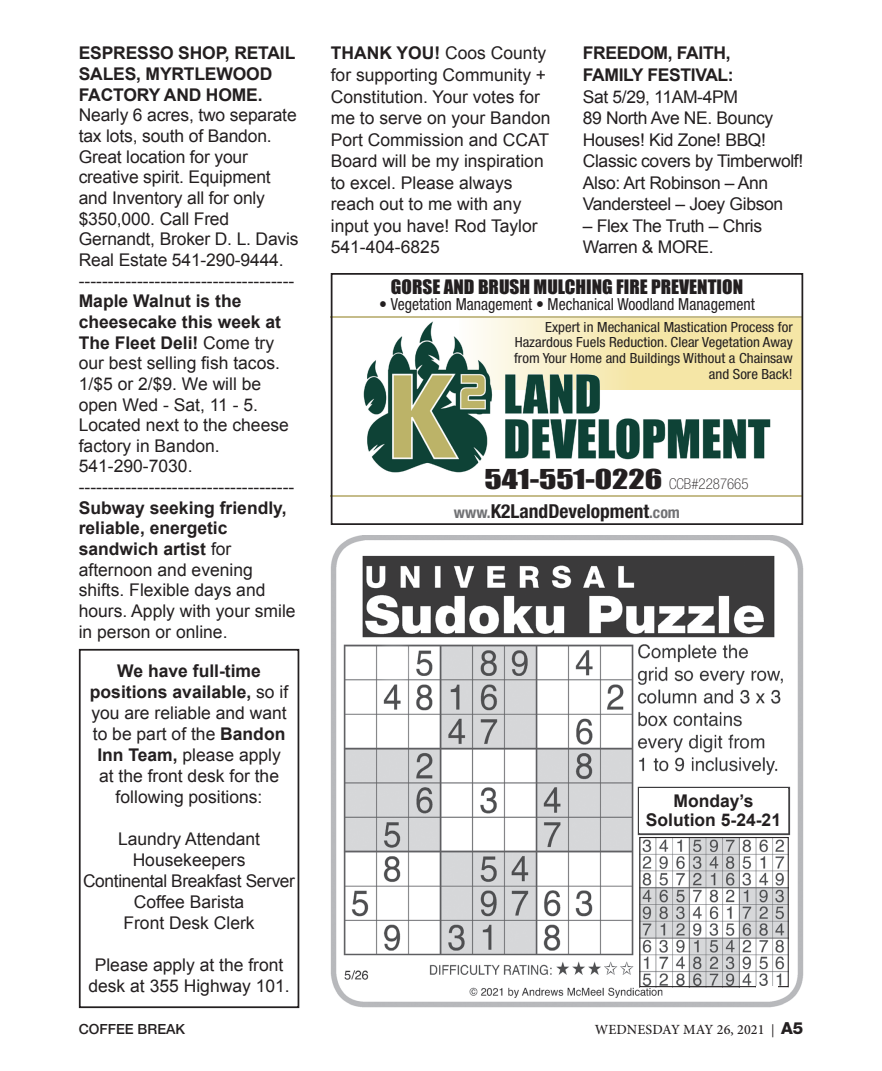
<style>
.page{position:relative;width:882px;height:1071px;background:#fff}
.page>*{position:absolute;margin:0;border:0;box-sizing:border-box;transform-origin:0 0}
.t1{font:25.2px "Impact";color:#231f20;scale:1.29 1}
.t2{font:700 condensed 19.25px "Helvetica Neue LT Std";color:#231f20}
.t3{font:18.2px "Impact";color:#231f20;scale:1.05 1}
.Class_Body{font:17.5px/20.7px "Arial";color:#231f20}
.Class_Body-2{font:17.5px/21.5px "Arial";letter-spacing:-.02em;color:#231f20}
.Coffee_Break_Body_Co{font:17.5px/20.7px "Arial";color:#231f20}
.Class_Body-3{font:700 17.5px/20.7px "Arial";letter-spacing:-.01em;color:#231f20}
.t4{font:condensed 16.62px "Helvetica Neue LT Std";color:#231f20;scale:.95 1}
.t5{font:condensed 14px/15.8px "Helvetica Neue LT Std";color:#231f20;text-align:right;scale:1.07 1}
.t6{font:500 14px "Minion Pro";letter-spacing:.01em;color:#231f20}
.t7{font:500 14px "Helvetica Neue LT Std";color:#231f20}
.s1{font-weight:700}
.s2{font-weight:100}
.s3{font-family:"Helvetica Neue LT Std";font-weight:100;font-stretch:condensed;font-size:14.88px}
.s4{font-size:15.75px;color:#717275}
.s5{font-size:13.12px}
.s6{font-family:"Helvetica Neue LT Std";font-weight:800;font-size:16.62px}
</style>
<div class="page">
<img style="left:331px;top:536px;width:472px;height:472px">
<img style="left:641px;top:839px;width:146px;height:146px">
<div style="left:639px;top:837px;width:150px;height:150px;border:1px solid #231f20"></div>
<div style="left:756px;top:987px;width:21px;height:10px;background:#fff"></div>
<div style="left:639px;top:789px;width:149px;height:44px;background:#fff"></div>
<div style="left:459px;top:316px;width:343px;height:74px;background:#f5e6a6"></div>
<img style="left:363px;top:318px;width:408px;height:155px">
<hr style="left:331px;top:316px;width:472px;height:2px;background:#c5bc8a">
<hr style="left:331px;top:495px;width:472px;height:1px;background:#c5bc8a">
<div style="left:331px;top:273px;width:472px;height:252px;border:2px solid #231f20"></div>
<div style="left:79px;top:649px;width:220px;height:359px;border:2px solid #231f20"></div>
<p class="Class_Body-3" style="left:79px;top:44px;width:218px">ESPRESSO SHOP, RETAIL<br>SALES, MYRTLEWOOD<br>FACTORY AND HOME.</p>
<p class="Class_Body" style="left:79px;top:105px;width:221px">Nearly 6 acres, two separate tax lots, south of Bandon.<br>Great location for your creative spirit. Equipment and Inventory all for only $350,000. Call Fred<br>Gernandt, Broker D. L. Davis<br>Real Estate 541-290-9444.</p>
<p class="Class_Body" style="left:79px;top:270px;width:217px">-------------------------------------</p>
<p class="Class_Body" style="left:79px;top:291px;width:212px"><span class="s1">Maple Walnut is the cheesecake this week at<br>The Fleet Deli!</span> Come try our best selling fish tacos.<br>1/$5 or 2/$9. We will be open Wed - Sat, 11 - 5.<br>Located next to the cheese factory in Bandon.</p>
<p class="Class_Body" style="left:79px;top:456px;width:115px">541-290-7030.</p>
<p class="Class_Body" style="left:79px;top:477px;width:217px">-------------------------------------</p>
<p class="Coffee_Break_Body_Co" style="left:79px;top:497px;width:218px"><span class="s1">Subway seeking friendly, reliable, energetic sandwich artist</span> for afternoon and evening shifts. Flexible days and hours. Apply with your smile in person or online.</p>
<p class="Class_Body" style="left:90px;top:661px;width:200px;text-align:center"><span class="s1">We have full-time positions available,</span> so if you are reliable and want to be part of the <span class="s1">Bandon<br>Inn Team,</span> please apply at the front desk for the following positions:</p>
<p class="Class_Body" style="left:118px;top:829px;width:144px">Laundry Attendant</p>
<p class="Class_Body" style="left:133px;top:850px;width:114px">Housekeepers</p>
<p class="Class_Body-2" style="left:83px;top:871px;width:213px">Continental Breakfast Server</p>
<p class="Class_Body" style="left:134px;top:892px;width:112px">Coffee Barista</p>
<p class="Class_Body" style="left:123px;top:913px;width:133px">Front Desk Clerk</p>
<p class="Class_Body" style="left:88px;top:955px;width:203px;text-align:center">Please apply at the front desk at 355 Highway 101.</p>
<p class="Class_Body" style="left:331px;top:43px;width:221px;line-height:21.5px"><span class="s1">THANK YOU!</span> Coos County for supporting Community +<br>Constitution. Your votes for me to serve on your Bandon<br>Port Commission and CCAT<br>Board will be my inspiration to excel. Please always reach out to me with any input you have! Rod Taylor<br>541-404-6825</p>
<p class="Class_Body-3" style="left:583px;top:44px;width:149px">FREEDOM, FAITH,</p>
<p class="Class_Body-3" style="left:583px;top:65px;width:152px">FAMILY FESTIVAL:</p>
<p class="Class_Body-2" style="left:583px;top:86px;width:157px">Sat 5/29, 11AM-4PM</p>
<p class="Class_Body-2" style="left:583px;top:107px;width:222px">89 North Ave NE. Bouncy<br>Houses! Kid Zone! BBQ!<br>Classic covers by Timberwolf!<br>Also: Art Robinson – Ann<br>Vandersteel – Joey Gibson</p>
<p class="Class_Body-2" style="left:583px;top:215px;width:181px">– Flex The Truth – Chris<br>Warren &amp; MORE.</p>
<p class="t3" style="left:391px;top:273px;width:337px">GORSE AND BRUSH MULCHING FIRE PREVENTION</p>
<p class="t4" style="left:379px;top:294px;width:397px"><span class="s2">•</span> Vegetation Management • Mechanical Woodland Management</p>
<p class="t5" style="left:514px;top:319px;width:262px">Expert in Mechanical Mastication Process for Hazardous Fuels Reduction. Clear Vegetation Away from Your Home and Buildings Without a Chainsaw and Sore Back!</p>
<p class="t1" style="left:485px;top:460px;width:206px">541-551-0226 <span class="s3">CCB#2287665</span></p>
<p class="t2" style="left:454px;top:499px;width:228px"><span class="s4">www.</span>K2LandDevelopment<span class="s4">.com</span></p>
<p class="Class_Body-3" style="left:645px;top:787px;width:137px;text-align:center">Monday’s<br>Solution 5-24-21</p>
<p class="Class_Body-3" style="left:673px;top:791px;width:82px">Monday’s</p>
<p class="t7" style="left:79px;top:1021px;width:108px">COFFEE BREAK</p>
<p class="t6" style="left:595px;top:1020px;width:210px">WEDNESDAY MAY 26, 2021 <span class="s5">|</span> <span class="s6">A5</span></p>
</div>
